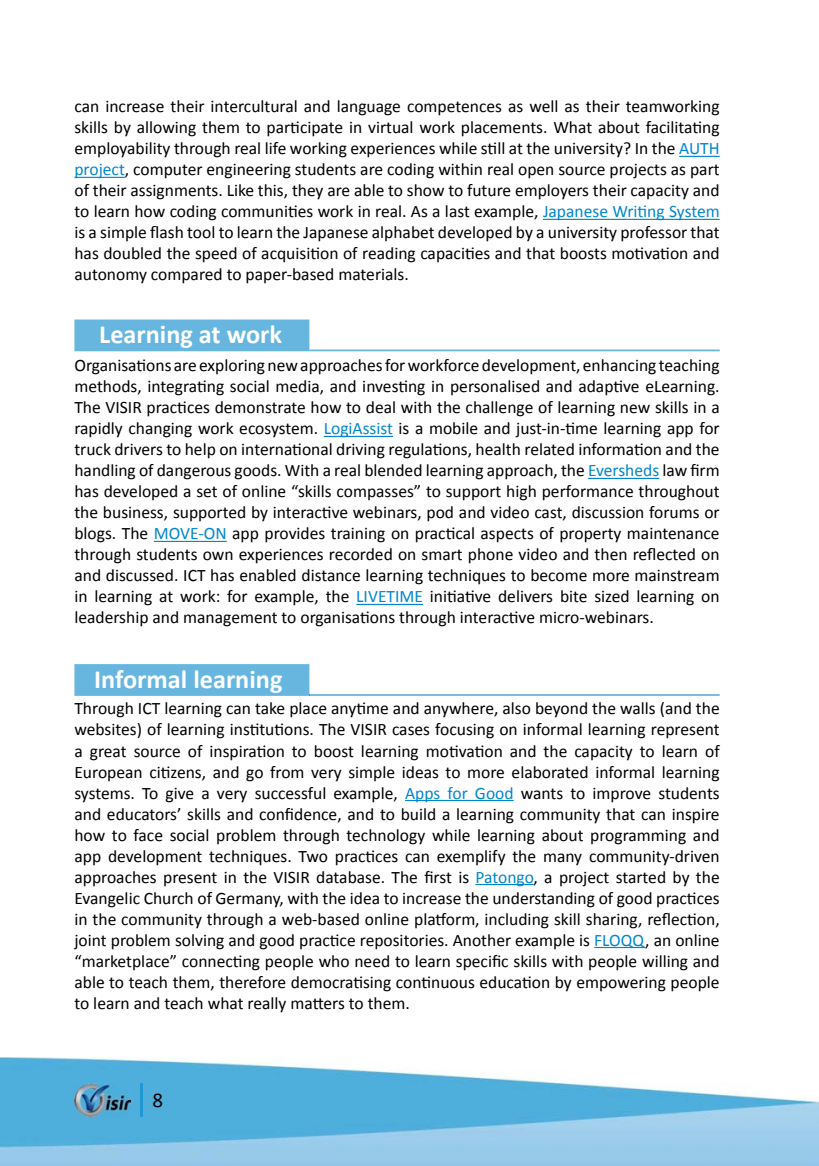
<style>
.page{position:relative;width:819px;height:1166px;background:#fff}
.page>*{position:absolute;margin:0;border:0;box-sizing:border-box;transform-origin:0 0}
.t1{font:700 26.25px "Calibri";color:#fff}
.t2{font:21px "Calibri";color:#000}
.t3{font:17.5px/21px "Calibri";color:#000;text-align:justify}
.s1{color:#0086cc}
</style>
<div class="page">
<img style="left:0;top:1057px;width:819px;height:109px">
<div style="left:74px;top:319px;width:235px;height:32px;background:#66b6e0"></div>
<hr style="left:309px;top:349px;width:410px;height:2px;background:#66b6e0">
<img style="left:74px;top:1084px;width:56px;height:32px">
<img style="left:141px;top:1084px;width:1px;height:32px">
<hr style="left:679px;top:156px;width:40px;height:1px;background:#0086cc">
<hr style="left:74px;top:177px;width:51px;height:1px;background:#0086cc">
<hr style="left:543px;top:219px;width:176px;height:1px;background:#0086cc">
<hr style="left:324px;top:436px;width:69px;height:1px;background:#0086cc">
<hr style="left:588px;top:478px;width:71px;height:1px;background:#0086cc">
<hr style="left:154px;top:541px;width:73px;height:1px;background:#0086cc">
<hr style="left:356px;top:604px;width:67px;height:1px;background:#0086cc">
<hr style="left:405px;top:800px;width:108px;height:1px;background:#0086cc">
<hr style="left:475px;top:884px;width:58px;height:1px;background:#0086cc">
<hr style="left:594px;top:947px;width:51px;height:1px;background:#0086cc">
<svg style="left:74px;top:664px;width:645px;height:32px"></svg>
<p class="t3" style="left:74px;top:96px;width:646px">can increase their intercultural and language competences as well as their teamworking skills by allowing them to participate in virtual work placements. What about facilitating employability through real life working experiences while still at the university? In the <span class="s1">AUTH project</span>, computer engineering students are coding within real open source projects as part of their assignments. Like this, they are able to show to future employers their capacity and to learn how coding communities work in real. As a last example, <span class="s1">Japanese Writing System </span>is a simple flash tool to learn the Japanese alphabet developed by a university professor that has doubled the speed of acquisition of reading capacities and that boosts motivation and autonomy compared to paper-based materials.</p>
<h1 class="t1" style="left:99px;top:318px;width:184px">Learning at work</h1>
<p class="t3" style="left:74px;top:355px;width:646px">Organisations are exploring new approaches for workforce development, enhancing teaching methods, integrating social media, and investing in personalised and adaptive eLearning.<br>The VISIR practices demonstrate how to deal with the challenge of learning new skills in a rapidly changing work ecosystem. <span class="s1">LogiAssist</span> is a mobile and just-in-time learning app for truck drivers to help on international driving regulations, health related information and the handling of dangerous goods. With a real blended learning approach, the <span class="s1">Eversheds</span> law firm has developed a set of online “skills compasses” to support high performance throughout the business, supported by interactive webinars, pod and video cast, discussion forums or blogs. The <span class="s1">MOVE-ON</span> app provides training on practical aspects of property maintenance through students own experiences recorded on smart phone video and then reflected on and discussed. ICT has enabled distance learning techniques to become more mainstream in learning at work: for example, the <span class="s1">LIVETIME</span> initiative delivers bite sized learning on leadership and management to organisations through interactive micro-webinars.</p>
<h1 class="t1" style="left:94px;top:663px;width:190px">Informal learning</h1>
<p class="t3" style="left:74px;top:698px;width:646px">Through ICT learning can take place anytime and anywhere, also beyond the walls (and the websites) of learning institutions. The VISIR cases focusing on informal learning represent a great source of inspiration to boost learning motivation and the capacity to learn of European citizens, and go from very simple ideas to more elaborated informal learning systems. To give a very successful example, <span class="s1">Apps for Good</span> wants to improve students and educators’ skills and confidence, and to build a learning community that can inspire how to face social problem through technology while learning about programming and app development techniques. Two practices can exemplify the many community-driven approaches present in the VISIR database. The first is <span class="s1">Patongo</span>, a project started by the Evangelic Church of Germany, with the idea to increase the understanding of good practices in the community through a web-based online platform, including skill sharing, reflection, joint problem solving and good practice repositories. Another example is <span class="s1">FLOQQ</span>, an online “marketplace” connecting people who need to learn specific skills with people willing and able to teach them, therefore democratising continuous education by empowering people to learn and teach what really matters to them.</p>
<p class="t2" style="left:152px;top:1087px;width:12px">8</p>
</div>
